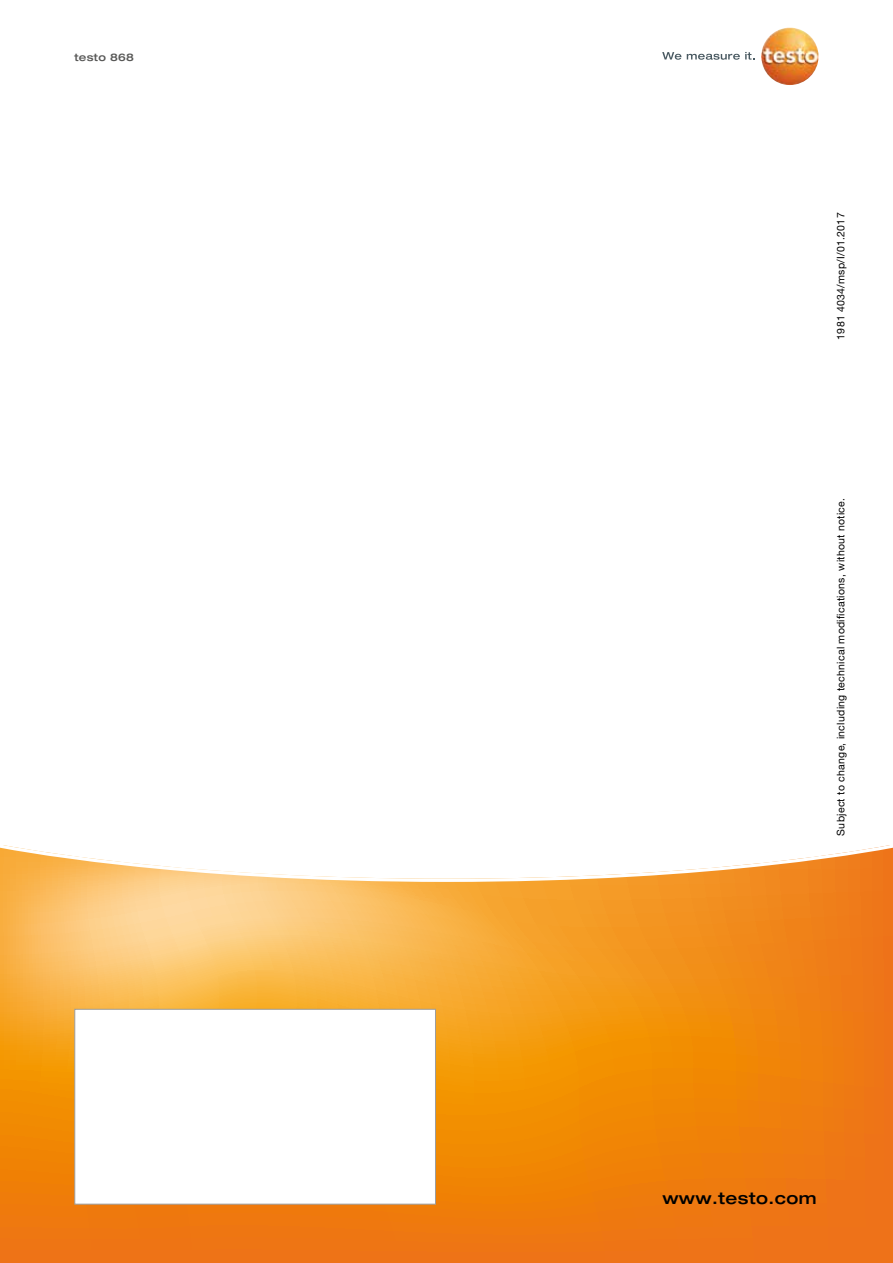
<style>
.page{position:relative;width:893px;height:1263px;background:#fff}
.page>*{position:absolute;margin:0;border:0;box-sizing:border-box;transform-origin:0 0}
.t1{font:500 expanded 16.5px "Helvetica Neue LTW1 G";letter-spacing:.025em;color:#000}
.t2{font:10.5px "Helvetica Neue LTW1 G";letter-spacing:.025em;color:#000}
.t3{font:500 expanded 10.5px "Helvetica Neue LTW1 G";letter-spacing:.025em;color:#575756}
</style>
<div class="page">
<svg style="left:0;top:845px;width:893px;height:418px"></svg>
<div style="left:74px;top:1009px;width:362px;height:195px;background:#fff;border:1px solid #9d9d9c"></div>
<img style="left:761px;top:28px;width:58px;height:57px;border-radius:28px">
<svg style="left:662px;top:52px;width:19px;height:8px"></svg>
<svg style="left:687px;top:52px;width:68px;height:8px"></svg>
<p class="t3" style="left:74px;top:51px;width:61px">testo 868</p>
<p class="t2" style="left:834px;top:340px;width:128px;rotate:-90deg">1981 4034/msp/I/01.2017</p>
<p class="t2" style="left:834px;top:836px;width:339px;rotate:-90deg">Subject to change, including technical modifications, without notice.</p>
<h1 class="t1" style="left:662px;top:1187px;width:156px">www.testo.com</h1>
</div>
